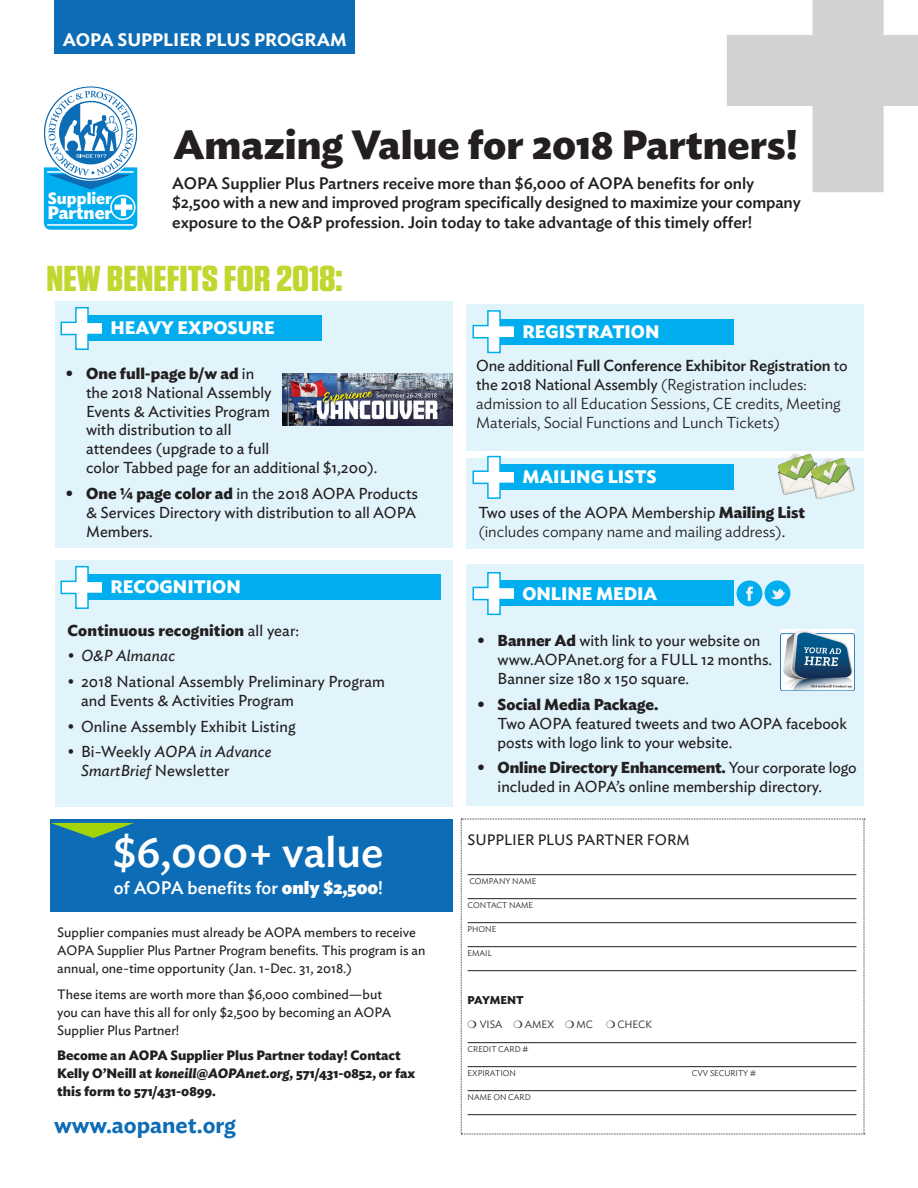
<style>
.page{position:relative;width:918px;height:1188px;background:#fff}
.page>*{position:absolute;margin:0;border:0;box-sizing:border-box;transform-origin:0 0}
.t1{font:500 43.5px "Ideal Sans";color:#fff}
.t2{font:700 40.5px "Ideal Sans";color:#231f20}
.t3{font:700 36px "Tungsten";color:#c1d72f;scale:1.2 1}
.t4{font:600 22.95px "Ideal Sans";color:#0d6cb6}
.t5{font:700 18px "Ideal Sans";color:#fff}
.t6{font:500 18px "Ideal Sans";color:#fff}
.t7{font:600 18px "Ideal Sans";color:#fff}
.t8{font:500 16.5px/19.8px "Ideal Sans";letter-spacing:-.005em;color:#231f20}
.t9{font:700 16.2px "Ideal Sans";color:#fff}
.t10{font:15.75px/18.9px "Ideal Sans";color:#231f20}
.bullets{font:300 15.75px/18.9px "Ideal Sans";color:#231f20}
.t11{font:italic 15.75px/18.9px "Ideal Sans";letter-spacing:.01em;color:#231f20}
.bullets-2{font:700 15.75px "Ideal Sans";letter-spacing:.01em;color:#231f20}
.t12{font:15px "Ideal Sans";color:#231f20}
.t13{font:13.5px/18px "Ideal Sans";color:#231f20}
.t14{font:700 13.5px/18px "Ideal Sans";color:#231f20}
.t15{font:700 11.25px "Ideal Sans";letter-spacing:-.01em;color:#231f20}
.t16{font:300 10.5px "Ideal Sans";color:#231f20}
.t17{font:300 8.25px "Ideal Sans";color:#231f20}
.s1{font-weight:700}
.s2{font-weight:400}
.s3{font-style:normal}
.s4{font-weight:900}
.s5{font-style:italic}
.s6{font-weight:500}
</style>
<div class="page">
<div style="left:55px;top:561px;width:398px;height:246px;background:#e1f4fc"></div>
<div style="left:83px;top:574px;width:358px;height:26px;background:#00aeef"></div>
<svg style="left:60px;top:565px;width:42px;height:44px"></svg>
<div style="left:54px;top:0;width:300px;height:54px;background:#0d6cb6"></div>
<div style="left:55px;top:301px;width:398px;height:247px;background:#e1f4fc"></div>
<div style="left:467px;top:458px;width:397px;height:91px;background:#e1f4fc"></div>
<div style="left:467px;top:305px;width:397px;height:146px;background:#e1f4fc"></div>
<div style="left:467px;top:564px;width:397px;height:242px;background:#e1f4fc"></div>
<img style="left:777px;top:454px;width:36px;height:41px">
<img style="left:810px;top:458px;width:45px;height:41px">
<img style="left:781px;top:630px;width:73px;height:61px">
<div style="left:83px;top:315px;width:239px;height:26px;background:#00aeef"></div>
<div style="left:495px;top:319px;width:239px;height:26px;background:#00aeef"></div>
<div style="left:495px;top:580px;width:239px;height:26px;background:#00aeef"></div>
<svg style="left:60px;top:306px;width:42px;height:44px"></svg>
<div style="left:495px;top:464px;width:239px;height:26px;background:#00aeef"></div>
<svg style="left:472px;top:455px;width:42px;height:44px"></svg>
<svg style="left:472px;top:310px;width:42px;height:44px"></svg>
<svg style="left:472px;top:572px;width:42px;height:44px"></svg>
<svg style="left:44px;top:86px;width:93px;height:144px"></svg>
<svg style="left:727px;top:0;width:191px;height:192px"></svg>
<div style="left:50px;top:819px;width:403px;height:93px;background:#0d6cb6"></div>
<svg style="left:51px;top:823px;width:83px;height:15px"></svg>
<div style="left:737px;top:580px;width:25px;height:26px;background:#00aeef;border-radius:50%"></div>
<div style="left:765px;top:580px;width:25px;height:26px;background:#00aeef;border-radius:50%"></div>
<svg style="left:746px;top:587px;width:7px;height:14px"></svg>
<svg style="left:770px;top:589px;width:15px;height:10px"></svg>
<img style="left:283px;top:374px;width:170px;height:52px">
<svg style="left:461px;top:819px;width:404px;height:316px"></svg>
<p class="t7" style="left:63px;top:26px;width:285px">AOPA SUPPLIER PLUS PROGRAM</p>
<p class="t9" style="left:48px;top:185px;width:66px">Supplier</p>
<p class="t5" style="left:48px;top:199px;width:66px">Partner</p>
<p class="t2" style="left:173px;top:112px;width:626px">Amazing Value for 2018 Partners!</p>
<p class="t8" style="left:172px;top:172px;width:630px">AOPA Supplier Plus Partners receive more than $6,000 of AOPA benefits for only $2,500 with a new and improved program specifically designed to maximize your company exposure to the O&amp;P profession. Join today to take advantage of this timely offer!</p>
<p class="t3" style="left:46px;top:259px;width:248px">NEW BENEFITS FOR 2018:</p>
<p class="t5" style="left:110px;top:314px;width:166px">HEAVY EXPOSURE</p>
<p class="t5" style="left:522px;top:317px;width:139px">REGISTRATION</p>
<p class="t10" style="left:86px;top:363px;width:293px;text-indent:-20px"><span class="s1">• One full-page b/w ad</span> in<br>the 2018 National Assembly<br>Events &amp; Activities Program<br>with distribution to all<br>attendees (upgrade to a full<br>color Tabbed page for an additional $1,200).</p>
<p class="t10" style="left:86px;top:483px;width:333px;text-align:justify;text-indent:-20px"><span class="s1">• One ¼ page color ad</span> in the 2018 AOPA Products &amp; Services Directory with distribution to all AOPA Members.</p>
<p class="t5" style="left:110px;top:573px;width:132px">RECOGNITION</p>
<p class="bullets-2" style="left:68px;top:618px;width:233px">Continuous recognition <span class="s2">all year:</span></p>
<p class="t11" style="left:68px;top:645px;width:109px">• O&amp;P Almanac</p>
<p class="t10" style="left:81px;top:671px;width:306px;text-indent:-14px">• 2018 National Assembly Preliminary Program and Events &amp; Activities Program</p>
<p class="t10" style="left:68px;top:715px;width:230px">• Online Assembly Exhibit Listing</p>
<p class="t11" style="left:81px;top:741px;width:192px;text-indent:-14px"><span class="s3">• Bi-Weekly</span> AOPA in Advance<br>SmartBrief <span class="s3">Newsletter</span></p>
<p class="t1" style="left:113px;top:818px;width:272px">$6,000+ value</p>
<p class="t6" style="left:114px;top:874px;width:271px">of AOPA benefits for <span class="s4">only $2,500</span>!</p>
<p class="t13" style="left:57px;top:923px;width:370px">Supplier companies must already be AOPA members to receive<br>AOPA Supplier Plus Partner Program benefits. This program is an annual, one-time opportunity (Jan. 1-Dec. 31, 2018.)</p>
<p class="t13" style="left:57px;top:984px;width:335px">These items are worth more than $6,000 combined—but you can have this all for only $2,500 by becoming an AOPA<br>Supplier Plus Partner!</p>
<p class="t14" style="left:57px;top:1046px;width:359px">Become an AOPA Supplier Plus Partner today! Contact<br>Kelly O’Neill at <span class="s5">koneill@AOPAnet.org</span>, 571/431-0852, or fax this form to 571/431-0899.</p>
<p class="t4" style="left:54px;top:1107px;width:184px">www.aopanet.org</p>
<p class="bullets" style="left:476px;top:355px;width:373px"><span class="s2">One additional</span> <span class="s6">Full Conference Exhibitor Registration</span> <span class="s2">to the 2018 National Assembly</span> (Registration includes: admission to all Education Sessions, CE credits, Meeting Materials, Social Functions and Lunch Tickets)</p>
<p class="t5" style="left:522px;top:463px;width:136px">MAILING LISTS</p>
<p class="bullets" style="left:478px;top:502px;width:328px"><span class="s2">Two uses of the AOPA Membership</span> <span class="s1">Mailing List </span>(includes company name and mailing address)<span class="s2">.</span></p>
<p class="t5" style="left:522px;top:579px;width:137px">ONLINE MEDIA</p>
<p class="t10" style="left:498px;top:630px;width:276px;text-indent:-20px"><span class="s1">• Banner Ad</span> with link to your website on www.AOPAnet.org for a FULL 12 months.<br>Banner size 180 x 150 square.</p>
<p class="t10" style="left:498px;top:694px;width:351px;text-indent:-20px"><span class="s1">• Social Media Package.<br></span>Two AOPA featured tweets and two AOPA facebook posts with logo link to your website.</p>
<p class="t10" style="left:498px;top:757px;width:360px;text-indent:-20px"><span class="s1">• Online Directory Enhancement.</span> Your corporate logo included in AOPA’s online membership directory.</p>
<p class="t12" style="left:468px;top:828px;width:224px">SUPPLIER PLUS PARTNER FORM</p>
<p class="t17" style="left:469px;top:874px;width:68px">COMPANY NAME</p>
<p class="t17" style="left:468px;top:898px;width:67px">CONTACT NAME</p>
<p class="t17" style="left:468px;top:922px;width:30px">PHONE</p>
<p class="t17" style="left:468px;top:946px;width:26px">EMAIL</p>
<p class="t15" style="left:468px;top:991px;width:57px">PAYMENT</p>
<p class="t16" style="left:480px;top:1016px;width:24px">VISA</p>
<p class="t16" style="left:525px;top:1016px;width:31px">AMEX</p>
<p class="t16" style="left:576px;top:1016px;width:18px">MC</p>
<p class="t16" style="left:617px;top:1016px;width:36px">CHECK</p>
<p class="t17" style="left:468px;top:1042px;width:62px">CREDIT CARD #</p>
<p class="t17" style="left:468px;top:1066px;width:50px">EXPIRATION</p>
<p class="t17" style="left:692px;top:1066px;width:66px">CVV SECURITY #</p>
<p class="t17" style="left:468px;top:1090px;width:65px">NAME ON CARD</p>
</div>
